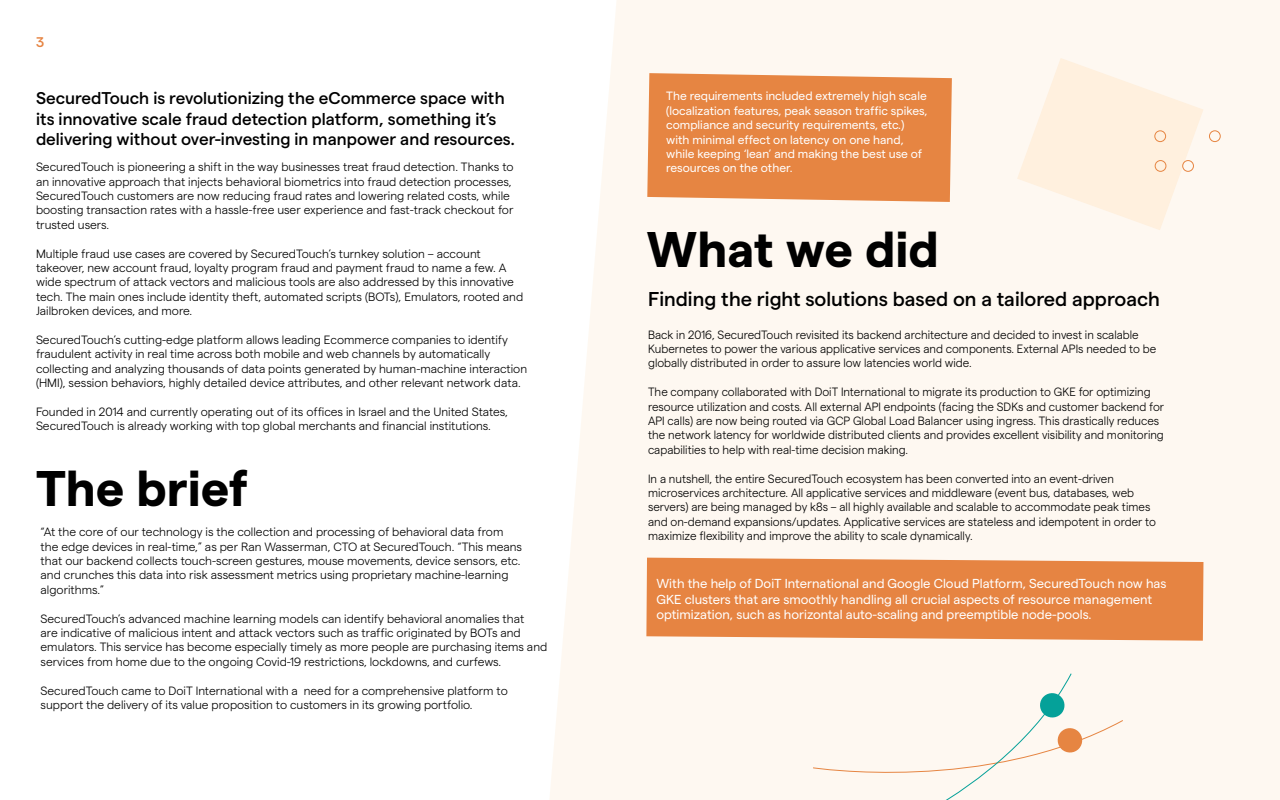
<style>
.page{position:relative;width:1280px;height:800px;background:#fff}
.page>*{position:absolute;margin:0;border:0;box-sizing:border-box;transform-origin:0 0}
.t1{font:700 50px "Matter";color:#000}
.t2{font:500 20px "Matter";color:#000}
.t3{font:500 17px/20.4px "Matter";color:#000}
.t4{font:500 14px "Matter";color:#e68442}
.t5{font:13px/15.6px "Matter";color:#fff}
.t6{font:300 12px/14.4px "Matter";color:#000}
.t7{font:12px/14.4px "Matter";color:#fff}
</style>
<div class="page">
<div style="left:550px;top:0;width:730px;height:800px;background:#fef8f1"></div>
<div style="left:647px;top:73px;width:305px;height:129px;background:#e68542"></div>
<svg style="left:1017px;top:58px;width:204px;height:172px"></svg>
<div style="left:646px;top:558px;width:557px;height:83px;background:#e68442"></div>
<div style="left:812px;top:672px;width:312px;height:128px;background:#fef8f1"></div>
<p class="t4" style="left:36px;top:32px;width:10px">3</p>
<h3 class="t3" style="left:36px;top:87px;width:481px">SecuredTouch is revolutionizing the eCommerce space with its innovative scale fraud detection platform, something it’s delivering without over-investing in manpower and resources.</h3>
<p class="t6" style="left:36px;top:159px;width:479px">SecuredTouch is pioneering a shift in the way businesses treat fraud detection. Thanks to an innovative approach that injects behavioral biometrics into fraud detection processes, SecuredTouch customers are now reducing fraud rates and lowering related costs, while boosting transaction rates with a hassle-free user experience and fast-track checkout for trusted users.</p>
<p class="t6" style="left:36px;top:245px;width:489px">Multiple fraud use cases are covered by SecuredTouch’s turnkey solution – account takeover, new account fraud, loyalty program fraud and payment fraud to name a few. A wide spectrum of attack vectors and malicious tools are also addressed by this innovative tech. The main ones include identity theft, automated scripts (BOTs), Emulators, rooted and Jailbroken devices, and more.</p>
<p class="t6" style="left:36px;top:332px;width:493px">SecuredTouch’s cutting-edge platform allows leading Ecommerce companies to identify fraudulent activity in real time across both mobile and web channels by automatically collecting and analyzing thousands of data points generated by human-machine interaction (HMI), session behaviors, highly detailed device attributes, and other relevant network data.</p>
<p class="t6" style="left:36px;top:404px;width:474px">Founded in 2014 and currently operating out of its offices in Israel and the United States,<br>SecuredTouch is already working with top global merchants and financial institutions.</p>
<h1 class="t1" style="left:36px;top:452px;width:214px">The brief</h1>
<p class="t6" style="left:41px;top:524px;width:483px">“At the core of our technology is the collection and processing of behavioral data from the edge devices in real-time,” as per Ran Wasserman, CTO at SecuredTouch. “This means that our backend collects touch-screen gestures, mouse movements, device sensors, etc. and crunches this data into risk assessment metrics using proprietary machine-learning algorithms.”</p>
<p class="t6" style="left:41px;top:610px;width:508px">SecuredTouch’s advanced machine learning models can identify behavioral anomalies that<br>are indicative of malicious intent and attack vectors such as traffic originated by BOTs and emulators. This service has become especially timely as more people are purchasing items and services from home due to the ongoing Covid-19 restrictions, lockdowns, and curfews.</p>
<p class="t6" style="left:41px;top:682px;width:469px">SecuredTouch came to DoiT International with a need for a comprehensive platform to support the delivery of its value proposition to customers in its growing portfolio.</p>
<p class="t7" style="left:666px;top:88px;width:263px">The requirements included extremely high scale (localization features, peak season traffic spikes, compliance and security requirements, etc.) with minimal effect on latency on one hand, while keeping ‘lean’ and making the best use of resources on the other.</p>
<h1 class="t1" style="left:646px;top:212px;width:294px">What we did</h1>
<h2 class="t2" style="left:648px;top:284px;width:513px">Finding the right solutions based on a tailored approach</h2>
<p class="t6" style="left:648px;top:326px;width:510px">Back in 2016, SecuredTouch revisited its backend architecture and decided to invest in scalable<br>Kubernetes to power the various applicative services and components. External APIs needed to be globally distributed in order to assure low latencies world wide.</p>
<p class="t6" style="left:648px;top:384px;width:518px">The company collaborated with DoiT International to migrate its production to GKE for optimizing resource utilization and costs. All external API endpoints (facing the SDKs and customer backend for API calls) are now being routed via GCP Global Load Balancer using ingress. This drastically reduces the network latency for worldwide distributed clients and provides excellent visibility and monitoring capabilities to help with real-time decision making.</p>
<p class="t6" style="left:648px;top:470px;width:509px">In a nutshell, the entire SecuredTouch ecosystem has been converted into an event-driven microservices architecture. All applicative services and middleware (event bus, databases, web servers) are being managed by k8s – all highly available and scalable to accommodate peak times and on-demand expansions/updates. Applicative services are stateless and idempotent in order to maximize flexibility and improve the ability to scale dynamically.</p>
<p class="t5" style="left:656px;top:575px;width:512px">With the help of DoiT International and Google Cloud Platform, SecuredTouch now has<br>GKE clusters that are smoothly handling all crucial aspects of resource management optimization, such as horizontal auto-scaling and preemptible node-pools.</p>
</div>
